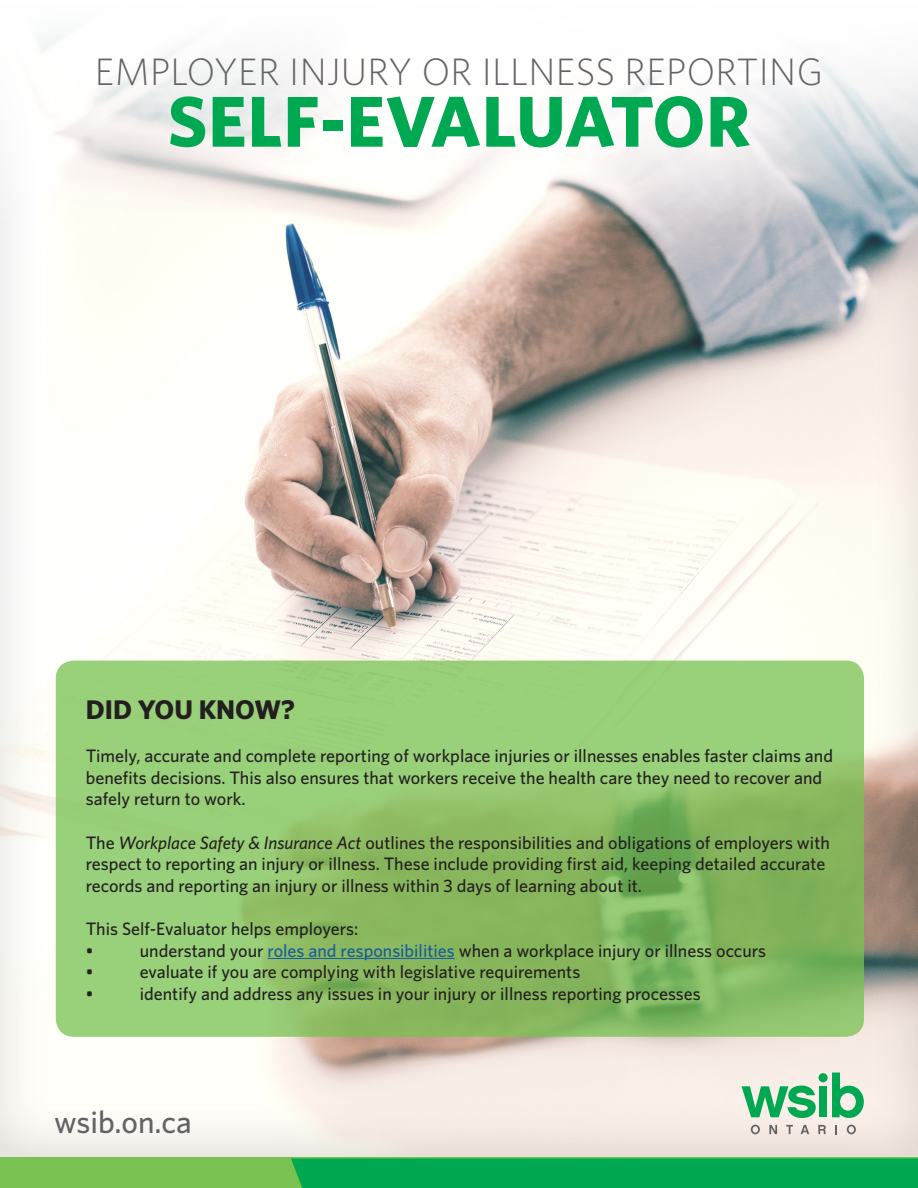
<style>
.page{position:relative;width:918px;height:1188px;background:#fff}
.page>*{position:absolute;margin:0;border:0;box-sizing:border-box;transform-origin:0 0}
.t1{font:700 72px "Whitney";letter-spacing:.01em;color:#00a851}
.t2{font:300 38.25px "Whitney";letter-spacing:.01em;color:#636366}
.t3{font:500 31.5px "Whitney";color:#636366}
.t4{font:700 27px "Whitney";color:#231f20}
.t5{font:500 18px/21.6px "Whitney";color:#231f20}
.s1{font-style:italic}
.s2{color:#175d9e}
</style>
<div class="page">
<img style="left:0;top:40px;width:918px;height:1118px">
<svg style="left:50px;top:40px;width:816px;height:159px"></svg>
<div style="left:0;top:1158px;width:918px;height:30px;background:#79c252"></div>
<div style="left:291px;top:1158px;width:627px;height:30px;background:#00a851"></div>
<svg style="left:742px;top:1086px;width:74px;height:32px;background:#69c590"></svg>
<div style="left:819px;top:1086px;width:8px;height:31px;background:#00a851"></div>
<svg style="left:832px;top:1073px;width:32px;height:45px"></svg>
<div style="left:819px;top:1073px;width:9px;height:9px;background:#00a851;border-radius:50%"></div>
<svg style="left:751px;top:1125px;width:9px;height:9px"></svg>
<svg style="left:769px;top:1125px;width:8px;height:9px"></svg>
<svg style="left:786px;top:1125px;width:7px;height:9px"></svg>
<svg style="left:801px;top:1125px;width:8px;height:9px"></svg>
<svg style="left:818px;top:1125px;width:8px;height:9px"></svg>
<svg style="left:847px;top:1125px;width:9px;height:9px"></svg>
<svg style="left:56px;top:661px;width:808px;height:376px;background:#8fc36c"></svg>
<hr style="left:268px;top:958px;width:187px;height:1px;background:#175d9e">
<p class="t2" style="left:95px;top:46px;width:730px">EMPLOYER INJURY OR ILLNESS REPORTING</p>
<p class="t1" style="left:168px;top:73px;width:584px">SELF-EVALUATOR</p>
<p class="t4" style="left:86px;top:692px;width:211px">DID YOU KNOW?</p>
<p class="t5" style="left:86px;top:745px;width:749px">Timely, accurate and complete reporting of workplace injuries or illnesses enables faster claims and benefits decisions. This also ensures that workers receive the health care they need to recover and safely return to work.</p>
<p class="t5" style="left:86px;top:831px;width:746px">The <span class="s1">Workplace Safety &amp; Insurance Act</span> outlines the responsibilities and obligations of employers with respect to reporting an injury or illness. These include providing first aid, keeping detailed accurate records and reporting an injury or illness within 3 days of learning about it.</p>
<p class="t5" style="left:86px;top:918px;width:274px">This Self-Evaluator helps employers:</p>
<p class="t5" style="left:86px;top:939px;width:9px">•</p>
<p class="t5" style="left:140px;top:939px;width:628px">understand your <span class="s2">roles and responsibilities</span> when a workplace injury or illness occurs</p>
<p class="t5" style="left:86px;top:961px;width:9px">•</p>
<p class="t5" style="left:140px;top:961px;width:442px">evaluate if you are complying with legislative requirements</p>
<p class="t5" style="left:86px;top:983px;width:9px">•</p>
<p class="t5" style="left:140px;top:983px;width:562px">identify and address any issues in your injury or illness reporting processes</p>
<p class="t3" style="left:54px;top:1101px;width:139px">wsib.on.ca</p>
</div>
